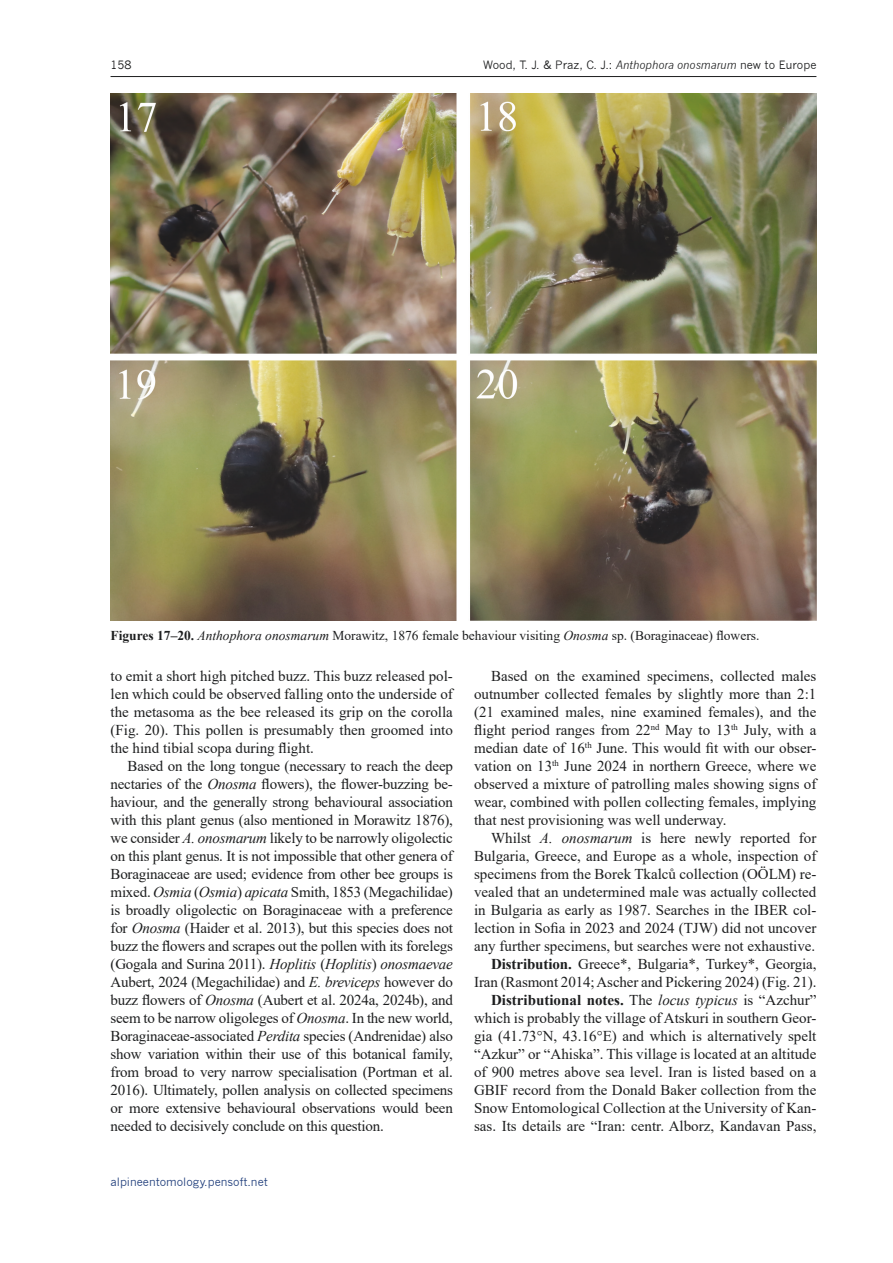
<style>
.page{position:relative;width:893px;height:1263px;background:#fff}
.page>*{position:absolute;margin:0;border:0;box-sizing:border-box;transform-origin:0 0}
.t1{font:15px/18px "Times New Roman PSMT2";color:#1d1e1f;text-align:justify}
.t2{font:15px/18px "Times New Roman";color:#1d1e1f}
.t3{font:700 15px "Times New Roman";color:#1d1e1f}
.t4{font:13.5px "Times New Roman PSMT2";color:#1d1e1f}
.t5{font:11.25px "News Gothic";color:#1d1e1f}
.t6{font:11.25px "News Gothic";color:#213f7c}
.s1{font-style:italic}
.s2{font-family:"Times New Roman";font-weight:700}
.s3{font-family:"Times New Roman";font-style:italic}
.s4{font-family:"Times New Roman"}
.s5{font-family:"Times New Roman PSMT2"}
.s6{font-family:"Times New Roman PSMT2";font-weight:400}
.s7{font-weight:400;font-style:italic}
</style>
<div class="page">
<hr style="left:111px;top:76px;width:705px;height:1px;background:#1d1e1f">
<img style="left:111px;top:94px;width:705px;height:526px">
<p class="t5" style="left:111px;top:58px;width:23px">158</p>
<p class="t5" style="left:483px;top:58px;width:335px">Wood, T. J. &amp; Praz, C. J.: <span class="s1">Anthophora onosmarum</span> new to Europe</p>
<p class="t4" style="left:111px;top:626px;width:650px"><span class="s2">Figures 17–20.</span> <span class="s3">Anthophora onosmarum</span> Morawitz, 1876 female behaviour visiting <span class="s3">Onosma</span> <span class="s4">sp. (Boraginaceae) flowers.</span></p>
<p class="t1" style="left:111px;top:667px;width:344px">to emit a short high pitched buzz. This buzz released pol&shy;len which could be observed falling onto the underside of the metasoma as the bee released its grip on the corolla (Fig. 20). This pollen is presumably then groomed into</p>
<p class="t2" style="left:111px;top:739px;width:205px">the hind tibial scopa during flight.</p>
<p class="t1" style="left:128px;top:757px;width:327px">Based on the long tongue (necessary to reach the deep</p>
<p class="t2" style="left:111px;top:775px;width:344px"><span class="s5">nectaries of the</span> <span class="s1">Onosma</span> flowers), the flower-buzzing be<span class="s5">-</span></p>
<p class="t1" style="left:111px;top:793px;width:344px">haviour, and the generally strong behavioural association with this plant genus (also mentioned in Morawitz 1876), we consider <span class="s3">A. onosmarum</span> likely to be narrowly oligolectic on this plant genus. It is not impossible that other genera of Boraginaceae are used; evidence from other bee groups is mixed. <span class="s3">Osmia</span> (<span class="s3">Osmia</span>) <span class="s3">apicata</span> Smith, 1853 (Megachilidae) is broadly oligolectic on Boraginaceae with a preference for <span class="s3">Onosma</span> (Haider et al. 2013), but this species does not</p>
<p class="t2" style="left:111px;top:937px;width:344px">buzz the flowers and scrapes out the pollen with its forelegs <span class="s5">(Gogala and Surina 2011).</span> <span class="s1">Hoplitis</span> <span class="s5">(</span><span class="s1">Hoplitis</span><span class="s5">)</span> <span class="s1">onosmaevae</span></p>
<p class="t1" style="left:111px;top:973px;width:344px">Aubert, 2024 (Megachilidae) and <span class="s3">E. breviceps</span> however do <span class="s4">buzz flowers of</span> <span class="s3">Onosma</span> (Aubert et al. 2024a, 2024b), and seem to be narrow oligoleges of <span class="s3">Onosma</span>. In the new world, Boraginaceae-associated <span class="s3">Perdita</span> species (Andrenidae) also show variation within their use of this botanical family, from broad to very narrow specialisation (Portman et al.<br>2016). Ultimately, pollen analysis on collected specimens or more extensive behavioural observations would been needed to decisively conclude on this question.</p>
<p class="t6" style="left:111px;top:1175px;width:159px">alpineentomology.pensoft.net</p>
<p class="t1" style="left:474px;top:667px;width:344px;text-indent:17px">Based on the examined specimens, collected males outnumber collected females by slightly more than 2:1 (21 examined males, nine examined females), and the</p>
<p class="t2" style="left:474px;top:721px;width:344px">flight period ranges from 22<sup>nd</sup> <span class="s5">May to 13</span><sup>th</sup> <span class="s5">July, with a median date of 16</span><sup>th</sup> June. This would fit with our obser<span class="s5">-</span></p>
<p class="t1" style="left:474px;top:757px;width:344px">vation on 13<sup>th</sup> June 2024 in northern Greece, where we observed a mixture of patrolling males showing signs of wear, combined with pollen collecting females, implying that nest provisioning was well underway.</p>
<p class="t1" style="left:474px;top:829px;width:344px;text-align:right">Whilst <span class="s3">A. onosmarum</span> is here newly reported for<br>Bulgaria, Greece, and Europe as a whole, inspection of</p>
<p class="t2" style="left:474px;top:865px;width:344px">specimens from the Borek Tkalců collection (OÖLM) re<span class="s5">-</span></p>
<p class="t1" style="left:474px;top:883px;width:344px">vealed that an undetermined male was actually collected in Bulgaria as early as 1987. Searches in the IBER col-</p>
<p class="t2" style="left:474px;top:919px;width:344px">lection in Sofia in 2023 and 2024 (TJW) did not uncover</p>
<p class="t1" style="left:474px;top:937px;width:344px;text-align:right">any further specimens, but searches were not exhaustive.<br><span class="s2">Distribution.</span> Greece*, Bulgaria*, Turkey*, Georgia,<br>Iran (Rasmont 2014; Ascher and Pickering 2024) (Fig. 21).</p>
<p class="t3" style="left:491px;top:990px;width:327px">Distributional notes. <span class="s6">The</span> <span class="s7">locus typicus</span> <span class="s6">is “Azchur”</span></p>
<p class="t1" style="left:474px;top:1009px;width:344px">which is probably the village of Atskuri in southern Geor-</p>
<p class="t2" style="left:474px;top:1027px;width:344px">gia (41.73°N, 43.16°E) and which is alternatively spelt</p>
<p class="t1" style="left:474px;top:1045px;width:344px">“Azkur” or “Ahiska”. This village is located at an altitude of 900 metres above sea level. Iran is listed based on a GBIF record from the Donald Baker collection from the Snow Entomological Collection at the University of Kan&shy;sas. Its details are “Iran: centr. Alborz, Kandavan Pass,</p>
</div>
